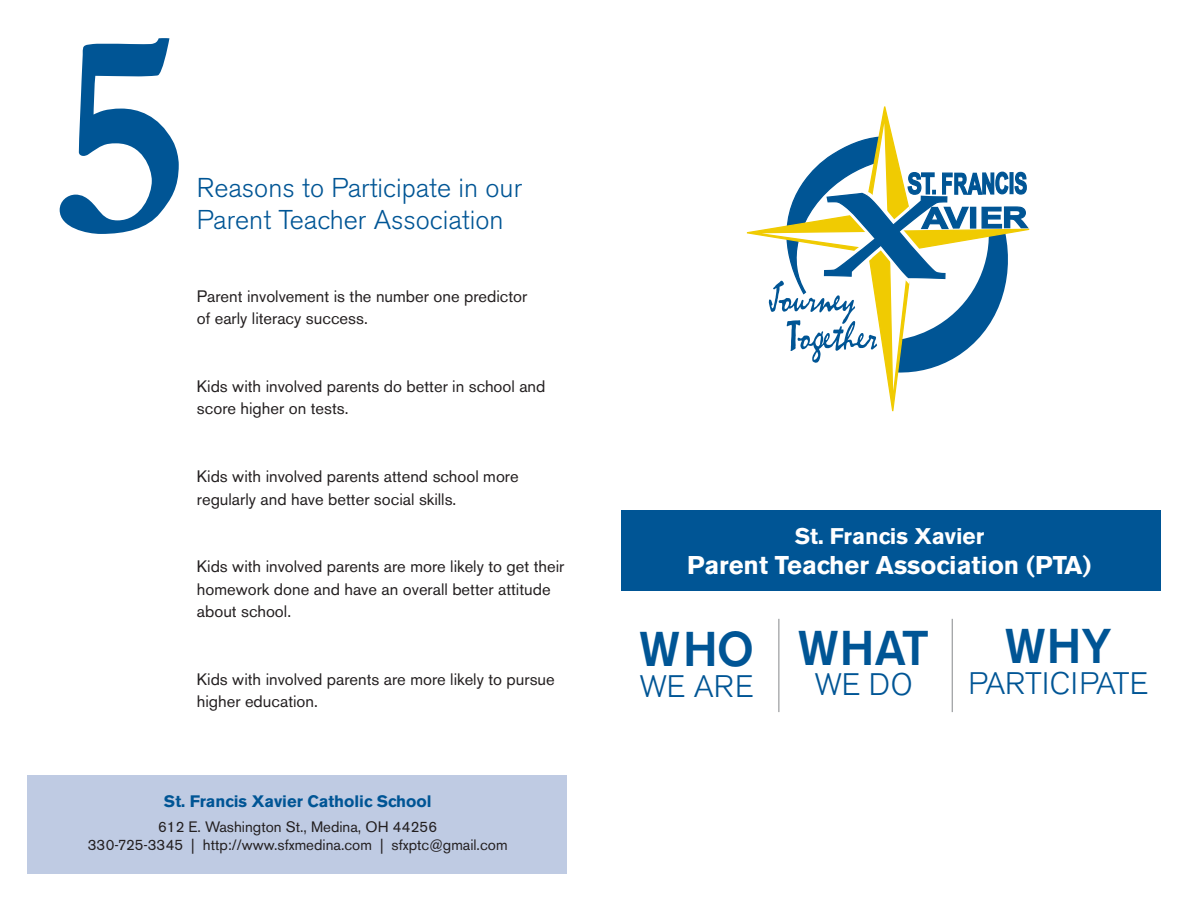
<style>
.page{position:relative;width:1188px;height:918px;background:#fff}
.page>*{position:absolute;margin:0;border:0;box-sizing:border-box;transform-origin:0 0}
.t1{font:700 300px "Garamond";color:#005595}
.t2{font:500 48.3px "Akzidenz Grotesk BE";color:#005595}
.t3{font:300 30.9px "Akzidenz Grotesk BE";color:#005595}
.t4{font:300 27px "Akzidenz Grotesk BE";color:#005595}
.t5{font:700 25.5px "Akzidenz Grotesk BE";color:#fff}
.t6{font:700 22.5px "Akzidenz Grotesk BE";color:#fff}
.t7{font:16.5px/22.5px "Akzidenz Grotesk BE";color:#231f20}
.t8{font:700 16.5px "Akzidenz Grotesk BE";color:#005595}
.t9{font:15px/18px "Akzidenz Grotesk BE";color:#231f20;text-align:center}
</style>
<div class="page">
<div style="left:27px;top:776px;width:540px;height:98px;background:#bfcbe3"></div>
<div style="left:621px;top:510px;width:540px;height:81px;background:#005595"></div>
<svg style="left:747px;top:106px;width:282px;height:305px"></svg>
<hr style="left:778px;top:619px;width:1px;height:93px;background:#939598">
<hr style="left:952px;top:619px;width:1px;height:93px;background:#939598">
<h1 class="t1" style="left:50px;top:-26px;width:142px">5</h1>
<h3 class="t4" style="left:197px;top:172px;width:327px">Reasons to Participate in our</h3>
<h3 class="t4" style="left:197px;top:205px;width:308px">Parent Teacher Association</h3>
<p class="t7" style="left:197px;top:285px;width:332px">Parent involvement is the number one predictor of early literacy success.</p>
<p class="t7" style="left:197px;top:375px;width:350px">Kids with involved parents do better in school and score higher on tests.</p>
<p class="t7" style="left:197px;top:465px;width:323px">Kids with involved parents attend school more regularly and have better social skills.</p>
<p class="t7" style="left:197px;top:555px;width:369px">Kids with involved parents are more likely to get their homework done and have an overall better attitude about school.</p>
<p class="t7" style="left:197px;top:668px;width:359px">Kids with involved parents are more likely to pursue higher education.</p>
<p class="t8" style="left:164px;top:791px;width:269px">St. Francis Xavier Catholic School</p>
<p class="t9" style="left:88px;top:818px;width:421px">612 E. Washington St., Medina, OH 44256<br>330-725-3345 | http://www.sfxmedina.com | sfxptc@gmail.com</p>
<h3 class="t6" style="left:795px;top:523px;width:191px">St. Francis Xavier</h3>
<h3 class="t5" style="left:687px;top:551px;width:406px">Parent Teacher Association (PTA)</h3>
<h2 class="t2" style="left:639px;top:619px;width:116px">WHO</h2>
<h3 class="t3" style="left:640px;top:669px;width:115px">WE ARE</h3>
<h2 class="t2" style="left:798px;top:618px;width:133px">WHAT</h2>
<h3 class="t3" style="left:815px;top:667px;width:99px">WE DO</h3>
<h2 class="t2" style="left:1005px;top:617px;width:108px">WHY</h2>
<h3 class="t3" style="left:969px;top:666px;width:181px">PARTICIPATE</h3>
</div>
